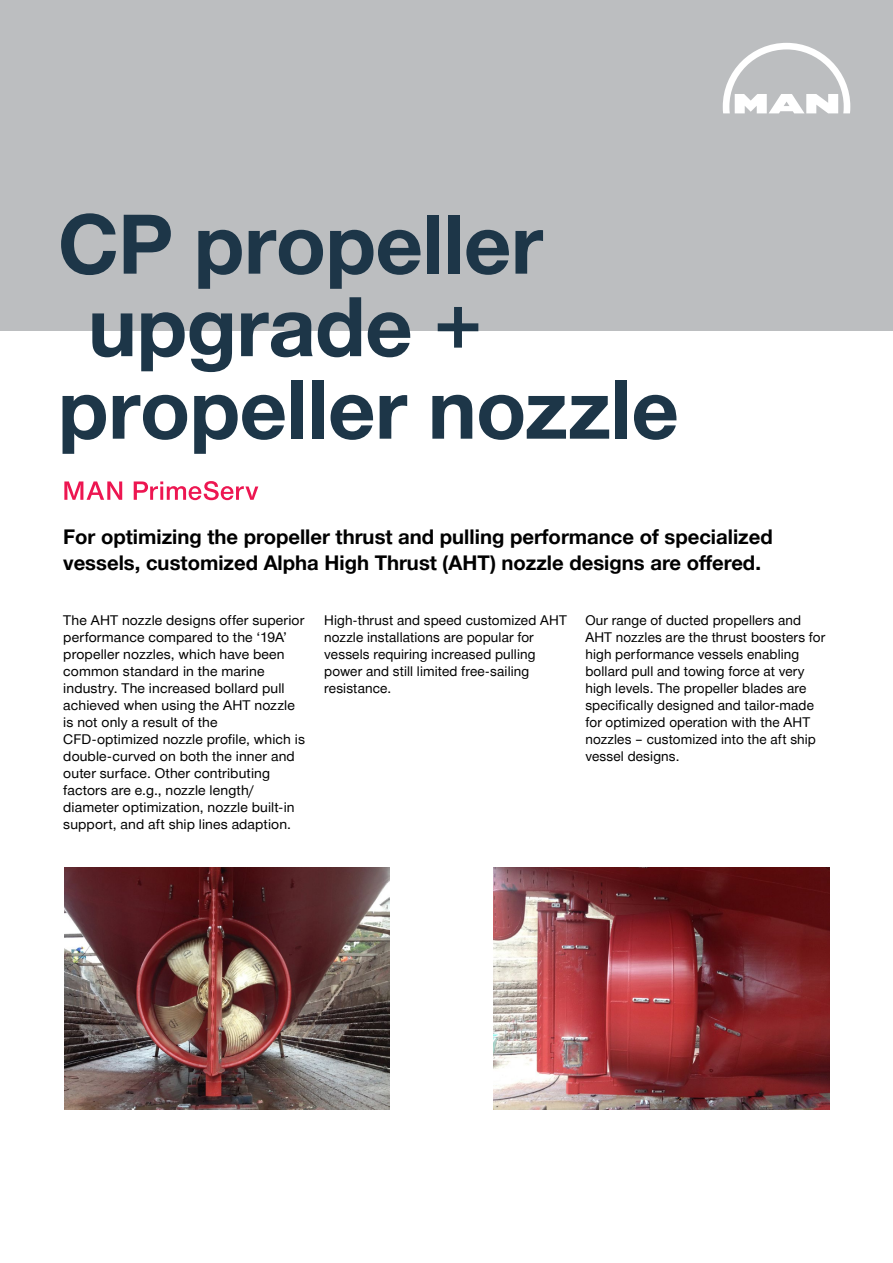
<style>
.page{position:relative;width:893px;height:1263px;background:#fff}
.page>*{position:absolute;margin:0;border:0;box-sizing:border-box;transform-origin:0 0}
.t1{font:700 82.5px "Man Global";letter-spacing:-.005em;color:#1d3648}
.t2{font:700 20.25px/25.5px "Man Global";color:#000}
.t3{font:13.5px/17px "Man Global";letter-spacing:.01em;color:#000}
</style>
<div class="page">
<img style="left:65px;top:867px;width:325px;height:243px">
<img style="left:494px;top:867px;width:335px;height:243px">
<div style="left:0;top:0;width:893px;height:330px;background:#bcbec0"></div>
<svg style="left:64px;top:481px;width:58px;height:19px"></svg>
<svg style="left:134px;top:481px;width:124px;height:19px"></svg>
<svg style="left:723px;top:43px;width:127px;height:70px"></svg>
<h1 class="t1" style="left:58px;top:197px;width:487px">CP propeller</h1>
<h1 class="t1" style="left:88px;top:279px;width:396px">upgrade +</h1>
<h1 class="t1" style="left:58px;top:362px;width:622px">propeller nozzle</h1>
<h2 class="t2" style="left:63px;top:524px;width:711px">For optimizing the propeller thrust and pulling performance of specialized vessels, customized Alpha High Thrust (AHT) nozzle designs are offered.</h2>
<p class="t3" style="left:63px;top:612px;width:243px">The AHT nozzle designs offer superior performance compared to the ‘19A’ propeller nozzles, which have been common standard in the marine industry. The increased bollard pull achieved when using the AHT nozzle is not only a result of the CFD-optimized nozzle profile, which is double-curved on both the inner and outer surface. Other contributing factors are e.g., nozzle length/ diameter optimization, nozzle built-in support, and aft ship lines adaption.</p>
<p class="t3" style="left:324px;top:612px;width:244px">High-thrust and speed customized AHT nozzle installations are popular for vessels requiring increased pulling power and still limited free-sailing resistance.</p>
<p class="t3" style="left:585px;top:612px;width:241px">Our range of ducted propellers and AHT nozzles are the thrust boosters for high performance vessels enabling bollard pull and towing force at very high levels. The propeller blades are specifically designed and tailor-made for optimized operation with the AHT nozzles – customized into the aft ship vessel designs.</p>
</div>
